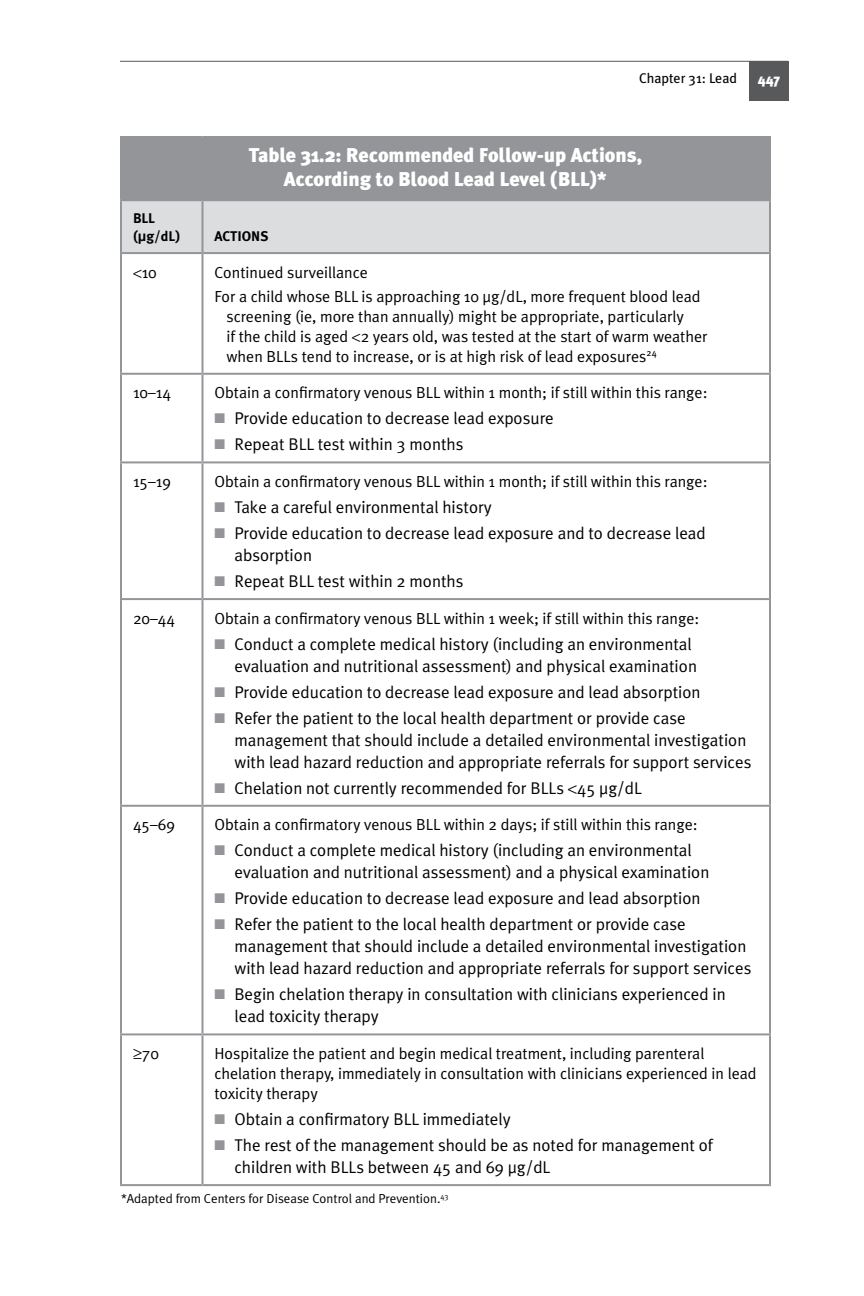
<style>
.page{position:relative;width:864px;height:1296px;background:#fff}
.page>*{position:absolute;margin:0;border:0;box-sizing:border-box;transform-origin:0 0}
.t1{font:900 20px/24px "Meta Plus";color:#fff;text-align:center}
.t2{font:17px/22px "Meta Plus Normal";color:#000}
.t3{font:16px/20px "Meta Plus Normal";color:#000}
.t4{font:700 14px/18px "Meta Plus";letter-spacing:-.01em;color:#000}
.t5{font:14px "Meta Plus";color:#000}
.t6{font:900 14px "Meta Plus";color:#fff}
.t7{font:13px "Meta Plus Normal";color:#000}
.s1{font-family:"Arial"}
.s2{color:#939598}
</style>
<div class="page">
<hr style="left:120px;top:61px;width:668px;height:1px;background:#58595b">
<div style="left:749px;top:61px;width:40px;height:40px;background:#58595b"></div>
<div style="left:121px;top:137px;width:649px;height:63px;background:#939598"></div>
<div style="left:122px;top:201px;width:647px;height:51px;background:#dcddde"></div>
<hr style="left:120px;top:136px;width:82px;height:2px;background:#939598">
<hr style="left:120px;top:138px;width:2px;height:61px;background:#939598">
<hr style="left:202px;top:136px;width:569px;height:2px;background:#939598">
<hr style="left:769px;top:138px;width:2px;height:61px;background:#939598">
<hr style="left:120px;top:201px;width:2px;height:51px;background:#939598">
<hr style="left:202px;top:201px;width:2px;height:51px;background:#939598">
<hr style="left:769px;top:201px;width:2px;height:51px;background:#939598">
<hr style="left:202px;top:254px;width:2px;height:119px;background:#939598">
<hr style="left:120px;top:373px;width:82px;height:2px;background:#939598">
<hr style="left:202px;top:373px;width:569px;height:2px;background:#939598">
<hr style="left:202px;top:375px;width:2px;height:86px;background:#939598">
<hr style="left:120px;top:461px;width:82px;height:2px;background:#939598">
<hr style="left:202px;top:461px;width:569px;height:2px;background:#939598">
<hr style="left:202px;top:463px;width:2px;height:135px;background:#939598">
<hr style="left:120px;top:598px;width:82px;height:2px;background:#939598">
<hr style="left:202px;top:598px;width:569px;height:2px;background:#939598">
<hr style="left:202px;top:600px;width:2px;height:205px;background:#939598">
<hr style="left:120px;top:805px;width:82px;height:2px;background:#939598">
<hr style="left:202px;top:805px;width:569px;height:2px;background:#939598">
<hr style="left:202px;top:807px;width:2px;height:226px;background:#939598">
<hr style="left:120px;top:1033px;width:82px;height:2px;background:#939598">
<hr style="left:202px;top:1033px;width:569px;height:2px;background:#939598">
<hr style="left:202px;top:1035px;width:2px;height:149px;background:#939598">
<hr style="left:120px;top:199px;width:82px;height:2px;background:#939598">
<hr style="left:202px;top:199px;width:569px;height:2px;background:#939598">
<hr style="left:120px;top:252px;width:82px;height:2px;background:#939598">
<hr style="left:120px;top:254px;width:2px;height:119px;background:#939598">
<hr style="left:202px;top:252px;width:569px;height:2px;background:#939598">
<hr style="left:769px;top:254px;width:2px;height:119px;background:#939598">
<hr style="left:120px;top:375px;width:2px;height:86px;background:#939598">
<hr style="left:769px;top:375px;width:2px;height:86px;background:#939598">
<hr style="left:120px;top:463px;width:2px;height:135px;background:#939598">
<hr style="left:769px;top:463px;width:2px;height:135px;background:#939598">
<hr style="left:120px;top:600px;width:2px;height:205px;background:#939598">
<hr style="left:769px;top:600px;width:2px;height:205px;background:#939598">
<hr style="left:120px;top:807px;width:2px;height:226px;background:#939598">
<hr style="left:769px;top:807px;width:2px;height:226px;background:#939598">
<hr style="left:120px;top:1035px;width:2px;height:149px;background:#939598">
<hr style="left:769px;top:1035px;width:2px;height:149px;background:#939598">
<hr style="left:120px;top:1184px;width:82px;height:2px;background:#939598">
<hr style="left:202px;top:1184px;width:569px;height:2px;background:#939598">
<p class="t5" style="left:639px;top:70px;width:100px">Chapter 31: Lead</p>
<p class="t6" style="left:758px;top:71px;width:24px">447</p>
<p class="t4" style="left:133px;top:209px;width:49px">BLL (<span class="s1">μ</span>G/DL)</p>
<p class="t1" style="left:249px;top:143px;width:395px">Table 31.2: Recommended Follow-up Actions,<br>According to Blood Lead Level (BLL)*</p>
<p class="t4" style="left:214px;top:227px;width:17px">ACTIONS</p>
<p class="t3" style="left:142px;top:262px;width:17px">10</p>
<p class="t3" style="left:215px;top:260px;width:488px;line-height:24px">Continued surveillance<br>For a child whose BLL is approaching 10 μg/dL, more frequent blood lead</p>
<p class="t3" style="left:227px;top:306px;width:483px">screening (ie, more than annually) might be appropriate, particularly<br>if the child is aged 2 years old, was tested at the start of warm weather when BLLs tend to increase, or is at high risk of lead exposures<sup>24</sup></p>
<p class="t3" style="left:133px;top:383px;width:39px">10–14</p>
<p class="t3" style="left:215px;top:383px;width:495px">Obtain a confirmatory venous BLL within 1 month; if still within this range:</p>
<p class="t2" style="left:214px;top:407px;width:341px"><span class="s2">■</span> Provide education to decrease lead exposure</p>
<p class="t2" style="left:214px;top:433px;width:250px"><span class="s2">■</span> Repeat BLL test within 3 months</p>
<p class="t3" style="left:133px;top:471px;width:39px">15–19</p>
<p class="t3" style="left:215px;top:471px;width:495px">Obtain a confirmatory venous BLL within 1 month; if still within this range:</p>
<p class="t2" style="left:214px;top:496px;width:279px"><span class="s2">■</span> Take a careful environmental history</p>
<p class="t2" style="left:234px;top:522px;width:473px;text-indent:-20px"><span class="s2">■</span> Provide education to decrease lead exposure and to decrease lead absorption</p>
<p class="t2" style="left:214px;top:570px;width:250px"><span class="s2">■</span> Repeat BLL test within 2 months</p>
<p class="t3" style="left:133px;top:608px;width:43px">20–44</p>
<p class="t3" style="left:215px;top:608px;width:486px">Obtain a confirmatory venous BLL within 1 week; if still within this range:</p>
<p class="t2" style="left:234px;top:633px;width:464px;text-indent:-20px"><span class="s2">■</span> Conduct a complete medical history (including an environmental evaluation and nutritional assessment) and physical examination</p>
<p class="t2" style="left:214px;top:681px;width:488px"><span class="s2">■</span> Provide education to decrease lead exposure and lead absorption</p>
<p class="t2" style="left:234px;top:707px;width:518px;text-indent:-20px"><span class="s2">■</span> Refer the patient to the local health department or provide case management that should include a detailed environmental investigation with lead hazard reduction and appropriate referrals for support services</p>
<p class="t2" style="left:214px;top:777px;width:429px"><span class="s2">■</span> Chelation not currently recommended for BLLs 45 µg/dL</p>
<p class="t3" style="left:133px;top:815px;width:43px">45–69</p>
<p class="t3" style="left:215px;top:815px;width:485px">Obtain a confirmatory venous BLL within 2 days; if still within this range:</p>
<p class="t2" style="left:234px;top:839px;width:476px;text-indent:-20px"><span class="s2">■</span> Conduct a complete medical history (including an environmental evaluation and nutritional assessment) and a physical examination</p>
<p class="t2" style="left:214px;top:887px;width:488px"><span class="s2">■</span> Provide education to decrease lead exposure and lead absorption</p>
<p class="t2" style="left:234px;top:913px;width:518px;text-indent:-20px"><span class="s2">■</span> Refer the patient to the local health department or provide case management that should include a detailed environmental investigation with lead hazard reduction and appropriate referrals for support services</p>
<p class="t2" style="left:234px;top:983px;width:493px;text-indent:-20px"><span class="s2">■</span> Begin chelation therapy in consultation with clinicians experienced in lead toxicity therapy</p>
<p class="t3" style="left:133px;top:1043px;width:27px">≥70</p>
<p class="t3" style="left:215px;top:1043px;width:544px">Hospitalize the patient and begin medical treatment, including parenteral chelation therapy, immediately in consultation with clinicians experienced in lead toxicity therapy</p>
<p class="t2" style="left:214px;top:1108px;width:298px"><span class="s2">■</span> Obtain a confirmatory BLL immediately</p>
<p class="t2" style="left:234px;top:1134px;width:480px;text-indent:-20px"><span class="s2">■</span> The rest of the management should be as noted for management of children with BLLs between 45 and 69 µg/dL</p>
<p class="t7" style="left:121px;top:1191px;width:329px">*Adapted from Centers for Disease Control and Prevention.<sup>43</sup></p>
</div>
